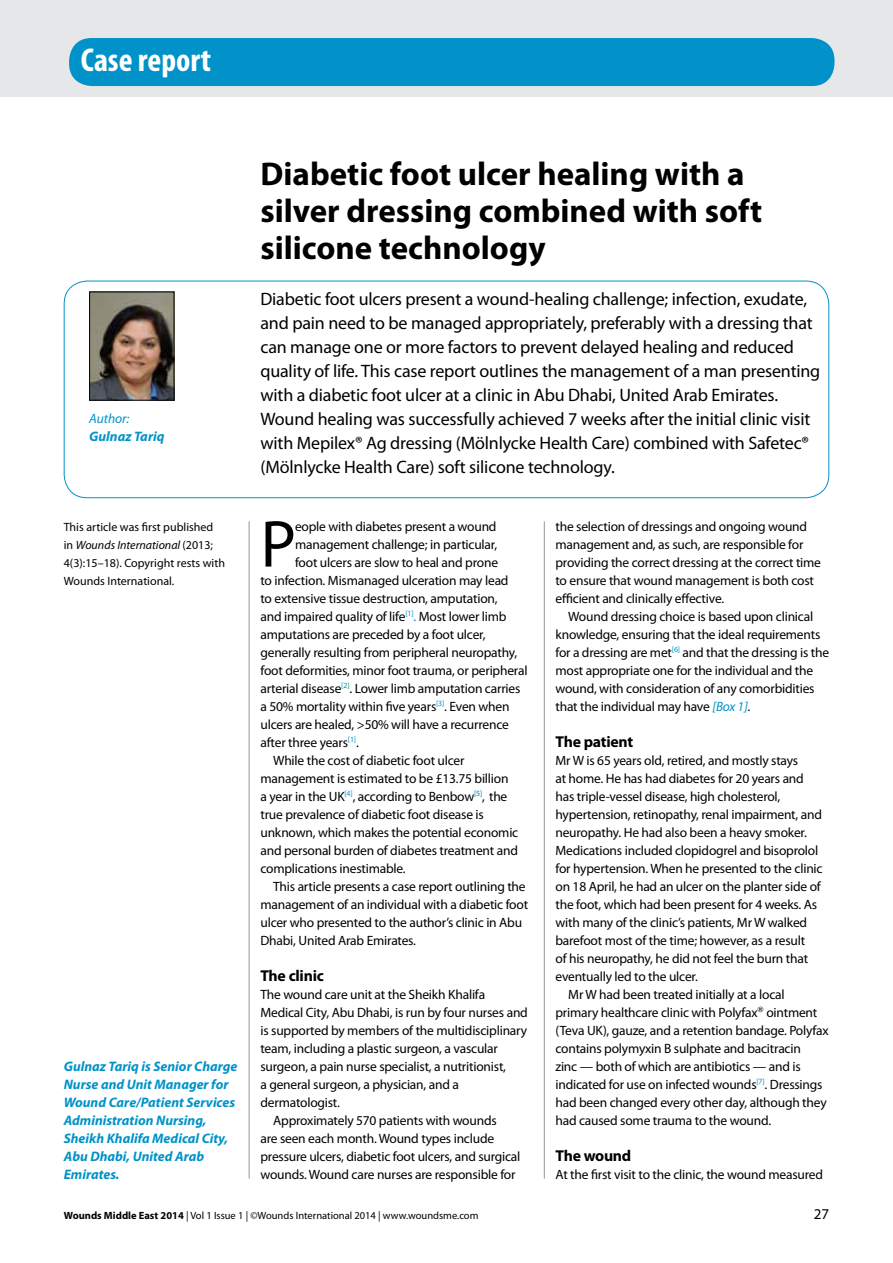
<style>
.page{position:relative;width:893px;height:1263px;background:#fff}
.page>*{position:absolute;margin:0;border:0;box-sizing:border-box;transform-origin:0 0}
.t1{font:66.9px "Myriad Pro";color:#000}
.t2{font:700 condensed 33.15px "Myriad Pro";color:#fff}
.t3{font:700 33px/36.6px "Myriad Pro";color:#000}
.t4{font:18px/24px "Myriad Pro";letter-spacing:-.01em;color:#000}
.t5{font:700 15.75px "Myriad Pro";letter-spacing:-.015em;color:#000}
.t6{font:15px "Myriad Pro";color:#000}
.t7{font:italic 700 13.8px/18px "Myriad Pro";color:#0092c8}
.t8{font:13.5px/18px "Myriad Pro";letter-spacing:-.015em;color:#000}
.t9{font:italic 13.5px "Myriad Pro";letter-spacing:-.005em;color:#0092c8}
.t10{font:12px/18px "Myriad Pro";color:#000}
.t11{font:10.5px "Myriad Pro";color:#000}
.s1{font-style:italic}
.s2{color:#0092c8}
.s3{font-style:italic;color:#0092c8}
.s4{font-weight:700}
</style>
<div class="page">
<hr style="left:544px;top:521px;width:1px;height:658px;background:#939598">
<div style="left:64px;top:281px;width:765px;height:217px;border:1px solid #0092c8;border-radius:23px"></div>
<img style="left:91px;top:294px;width:81px;height:104px">
<div style="left:89px;top:292px;width:85px;height:108px;border:1px solid #000"></div>
<hr style="left:249px;top:521px;width:1px;height:658px;background:#939598">
<div style="left:0;top:0;width:893px;height:97px;background:#e6e7e8"></div>
<div style="left:69px;top:38px;width:765px;height:48px;background:#0092c8;border-radius:22px"></div>
<h2 class="t2" style="left:74px;top:37px;width:132px">Case report</h2>
<h2 class="t2" style="left:81px;top:40px;width:132px">Case report</h2>
<p class="t9" style="left:89px;top:410px;width:42px">Author:</p>
<p class="t7" style="left:89px;top:426px;width:77px">Gulnaz Tariq</p>
<p class="t10" style="left:64px;top:517px;width:163px">This article was first published in <span class="s1">Wounds International</span> (2013;<br>4(3):15–18). Copyright rests with<br>Wounds International.</p>
<p class="t7" style="left:64px;top:1056px;width:175px">Gulnaz Tariq is Senior Charge<br>Nurse and Unit Manager for<br>Wound Care/Patient Services<br>Administration Nursing,<br>Sheikh Khalifa Medical City,<br>Abu Dhabi, United Arab<br>Emirates.</p>
<h3 class="t3" style="left:260px;top:155px;width:503px">Diabetic foot ulcer healing with a silver dressing combined with soft silicone technology</h3>
<p class="t4" style="left:260px;top:287px;width:561px">Diabetic foot ulcers present a wound-healing challenge; infection, exudate, and pain need to be managed appropriately, preferably with a dressing that can manage one or more factors to prevent delayed healing and reduced quality of life. This case report outlines the management of a man presenting with a diabetic foot ulcer at a clinic in Abu Dhabi, United Arab Emirates.<br>Wound healing was successfully achieved 7 weeks after the initial clinic visit with Mepilex® Ag dressing (Mölnlycke Health Care) combined with Safetec® (Mölnlycke Health Care) soft silicone technology.</p>
<h1 class="t1" style="left:260px;top:503px;width:37px">P</h1>
<p class="t8" style="left:295px;top:517px;width:203px">eople with diabetes present a wound</p>
<p class="t8" style="left:295px;top:535px;width:204px">management challenge; in particular,</p>
<p class="t8" style="left:295px;top:553px;width:205px">foot ulcers are slow to heal and prone</p>
<p class="t8" style="left:260px;top:571px;width:250px">to infection. Mismanaged ulceration may lead</p>
<p class="t8" style="left:260px;top:589px;width:239px">to extensive tissue destruction, amputation,</p>
<p class="t8" style="left:260px;top:607px;width:248px">and impaired quality of life<sup>[1]</sup><span class="s2">.</span> Most lower limb</p>
<p class="t8" style="left:260px;top:625px;width:227px">amputations are preceded by a foot ulcer,</p>
<p class="t8" style="left:260px;top:643px;width:258px">generally resulting from peripheral neuropathy,</p>
<p class="t8" style="left:260px;top:661px;width:269px">foot deformities, minor foot trauma, or peripheral</p>
<p class="t8" style="left:260px;top:679px;width:262px">arterial disease<sup>[2</sup><sup>]</sup>. Lower limb amputation carries</p>
<p class="t8" style="left:260px;top:697px;width:251px">a 50% mortality within five years<sup>[3]</sup>. Even when</p>
<p class="t8" style="left:260px;top:715px;width:250px">ulcers are healed, &gt;50% will have a recurrence</p>
<p class="t8" style="left:260px;top:733px;width:100px">after three years<sup>[1]</sup>.</p>
<p class="t8" style="left:273px;top:751px;width:193px">While the cost of diabetic foot ulcer</p>
<p class="t8" style="left:260px;top:769px;width:250px">management is estimated to be £13.75 billion</p>
<p class="t8" style="left:260px;top:787px;width:248px">a year in the UK<sup>[4]</sup>, according to Benbow<sup>[5]</sup>, the</p>
<p class="t8" style="left:260px;top:805px;width:225px">true prevalence of diabetic foot disease is</p>
<p class="t8" style="left:260px;top:823px;width:259px">unknown, which makes the potential economic</p>
<p class="t8" style="left:260px;top:841px;width:259px">and personal burden of diabetes treatment and</p>
<p class="t8" style="left:260px;top:859px;width:147px">complications inestimable.</p>
<p class="t8" style="left:273px;top:877px;width:254px">This article presents a case report outlining the</p>
<p class="t8" style="left:260px;top:895px;width:269px">management of an individual with a diabetic foot</p>
<p class="t8" style="left:260px;top:913px;width:263px">ulcer who presented to the author’s clinic in Abu</p>
<p class="t8" style="left:260px;top:931px;width:157px">Dhabi, United Arab Emirates.</p>
<p class="t5" style="left:260px;top:965px;width:65px">The clinic</p>
<p class="t8" style="left:260px;top:985px;width:226px">The wound care unit at the Sheikh Khalifa</p>
<p class="t8" style="left:260px;top:1003px;width:269px">Medical City, Abu Dhabi, is run by four nurses and</p>
<p class="t8" style="left:260px;top:1021px;width:268px">is supported by members of the multidisciplinary</p>
<p class="t8" style="left:260px;top:1039px;width:239px">team, including a plastic surgeon, a vascular</p>
<p class="t8" style="left:260px;top:1057px;width:247px">surgeon, a pain nurse specialist, a nutritionist,</p>
<p class="t8" style="left:260px;top:1075px;width:200px">a general surgeon, a physician, and a</p>
<p class="t8" style="left:260px;top:1093px;width:81px">dermatologist.</p>
<p class="t8" style="left:273px;top:1111px;width:225px">Approximately 570 patients with wounds</p>
<p class="t8" style="left:260px;top:1129px;width:235px">are seen each month. Wound types include</p>
<p class="t8" style="left:260px;top:1147px;width:261px">pressure ulcers, diabetic foot ulcers, and surgical</p>
<p class="t8" style="left:260px;top:1165px;width:257px">wounds. Wound care nurses are responsible for</p>
<p class="t8" style="left:555px;top:517px;width:267px">the selection of dressings and ongoing wound management and, as such, are responsible for providing the correct dressing at the correct time to ensure that wound management is both cost efficient and clinically effective.</p>
<p class="t8" style="left:555px;top:607px;width:275px;text-indent:13px">Wound dressing choice is based upon clinical knowledge, ensuring that the ideal requirements for a dressing are met<sup>[6]</sup> and that the dressing is the most appropriate one for the individual and the wound, with consideration of any comorbidities that the individual may have <span class="s3">[Box 1]</span>.</p>
<p class="t5" style="left:555px;top:731px;width:79px">The patient</p>
<p class="t8" style="left:555px;top:751px;width:244px">Mr W is 65 years old, retired, and mostly stays</p>
<p class="t8" style="left:555px;top:769px;width:250px">at home. He has had diabetes for 20 years and</p>
<p class="t8" style="left:555px;top:787px;width:226px">has triple-vessel disease, high cholesterol,</p>
<p class="t8" style="left:555px;top:805px;width:268px">hypertension, retinopathy, renal impairment, and</p>
<p class="t8" style="left:555px;top:823px;width:253px">neuropathy. He had also been a heavy smoker.</p>
<p class="t8" style="left:555px;top:841px;width:264px">Medications included clopidogrel and bisoprolol</p>
<p class="t8" style="left:555px;top:859px;width:269px">for hypertension. When he presented to the clinic</p>
<p class="t8" style="left:555px;top:877px;width:267px">on 18 April, he had an ulcer on the planter side of</p>
<p class="t8" style="left:555px;top:895px;width:263px">the foot, which had been present for 4 weeks. As</p>
<p class="t8" style="left:555px;top:913px;width:253px">with many of the clinic’s patients, Mr W walked</p>
<p class="t8" style="left:555px;top:931px;width:251px">barefoot most of the time; however, as a result</p>
<p class="t8" style="left:555px;top:949px;width:254px">of his neuropathy, he did not feel the burn that</p>
<p class="t8" style="left:555px;top:967px;width:144px">eventually led to the ulcer.</p>
<p class="t8" style="left:568px;top:985px;width:218px">Mr W had been treated initially at a local</p>
<p class="t8" style="left:555px;top:1003px;width:263px">primary healthcare clinic with Polyfax ointment</p>
<p class="t8" style="left:555px;top:1021px;width:275px">(Teva UK), gauze, and a retention bandage. Polyfax</p>
<p class="t8" style="left:555px;top:1039px;width:247px">contains polymyxin B sulphate and bacitracin</p>
<p class="t8" style="left:555px;top:1057px;width:247px">zinc — both of which are antibiotics — and is</p>
<p class="t8" style="left:555px;top:1075px;width:269px">indicated for use on infected wounds<sup>[7]</sup>. Dressings</p>
<p class="t8" style="left:555px;top:1093px;width:273px">had been changed every other day, although they</p>
<p class="t8" style="left:555px;top:1111px;width:217px">had caused some trauma to the wound.</p>
<p class="t5" style="left:555px;top:1145px;width:77px">The wound</p>
<p class="t8" style="left:555px;top:1165px;width:269px">At the first visit to the clinic, the wound measured</p>
<p class="t11" style="left:64px;top:1208px;width:416px"><span class="s4">Wounds Middle East 2014</span> | Vol 1 Issue 1 | ©Wounds International 2014 | www.woundsme.com</p>
<p class="t6" style="left:814px;top:1204px;width:17px">27</p>
</div>
